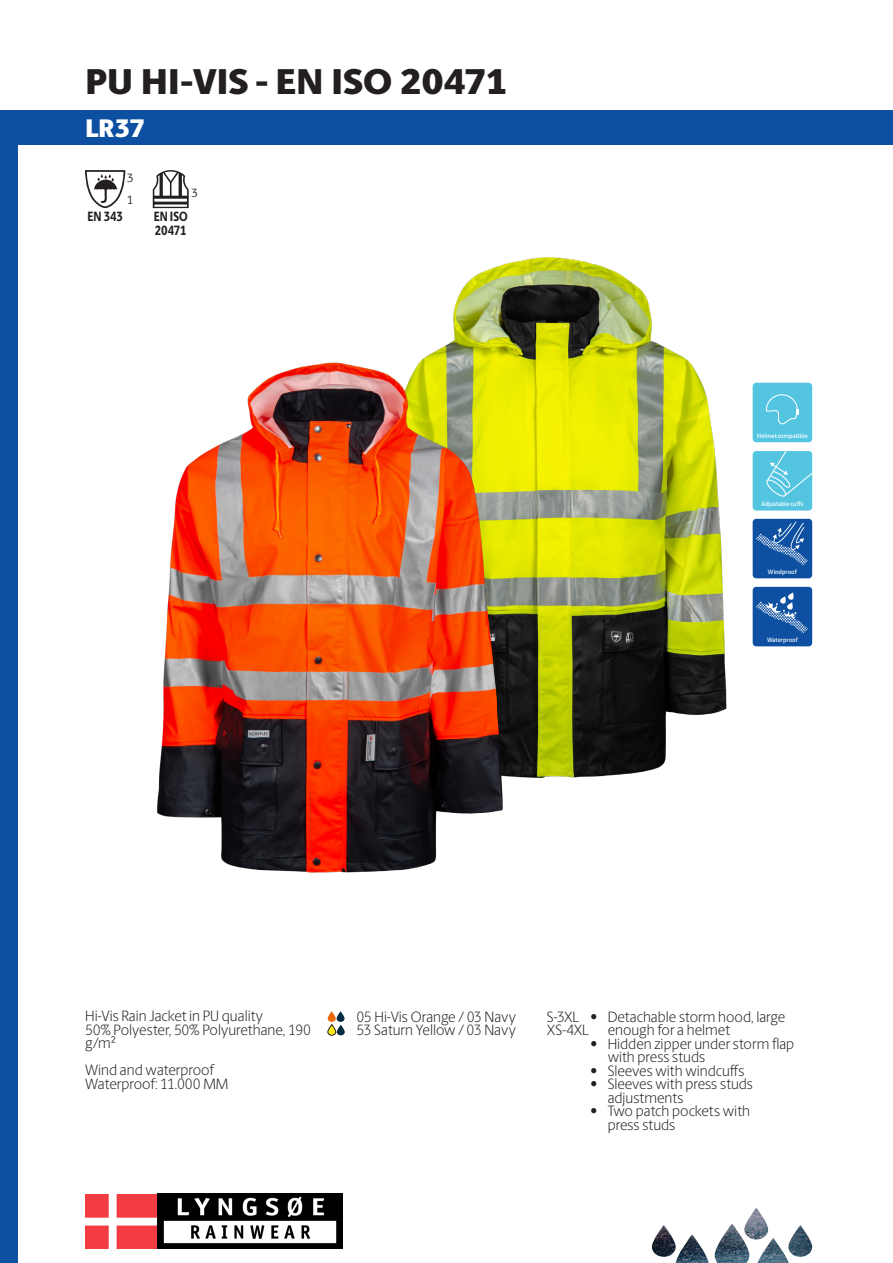
<style>
.page{position:relative;width:893px;height:1263px;background:#fff}
.page>*{position:absolute;margin:0;border:0;box-sizing:border-box;transform-origin:0 0}
.t1{font:800 36px "Berling Sans";letter-spacing:-.005em;color:#231f20}
.t2{font:800 25.5px "Berling Sans";color:#fff}
.brød{font:300 15px/13.5px "Berling Sans";color:#231f20;scale:.95 1}
.indryk_2{font:300 15px "Berling Sans";letter-spacing:-.005em;color:#231f20;scale:.95 1}
.t3{font:800 13.5px "Berling Sans";letter-spacing:-.01em;color:#231f20;scale:.8 1}
.t4{font:12px "Berling Sans";color:#231f20}
.t5{font:600 6.3px "Berling Sans";color:#fff;scale:.93 1}
</style>
<div class="page">
<div style="left:0;top:123px;width:17px;height:1140px;background:#0d50a1"></div>
<div style="left:0;top:111px;width:893px;height:34px;background:#0d50a1"></div>
<svg style="left:85px;top:170px;width:40px;height:38px"></svg>
<svg style="left:153px;top:170px;width:36px;height:38px"></svg>
<div style="left:753px;top:519px;width:59px;height:59px;background:#0d50a1;border-radius:4px"></div>
<svg style="left:756px;top:521px;width:52px;height:45px"></svg>
<div style="left:753px;top:587px;width:59px;height:59px;background:#0d50a1;border-radius:4px"></div>
<svg style="left:756px;top:592px;width:52px;height:42px"></svg>
<div style="left:753px;top:451px;width:59px;height:60px;background:#54c5e1;border-radius:4px"></div>
<svg style="left:766px;top:451px;width:47px;height:46px"></svg>
<img style="left:453px;top:257px;width:274px;height:521px">
<div style="left:753px;top:383px;width:59px;height:59px;background:#54c5e1;border-radius:4px"></div>
<svg style="left:765px;top:394px;width:34px;height:31px"></svg>
<svg style="left:328px;top:1011px;width:8px;height:11px"></svg>
<svg style="left:337px;top:1011px;width:8px;height:11px"></svg>
<svg style="left:328px;top:1024px;width:8px;height:11px"></svg>
<div style="left:328px;top:1024px;width:8px;height:11px;border:1px solid #231f20;border-radius:4px"></div>
<svg style="left:337px;top:1025px;width:8px;height:10px"></svg>
<img style="left:157px;top:335px;width:362px;height:538px">
<img style="left:652px;top:1208px;width:160px;height:55px">
<img style="left:85px;top:1194px;width:257px;height:54px">
<p class="t1" style="left:85px;top:59px;width:425px">PU HI-VIS - EN ISO 20471</p>
<p class="t2" style="left:85px;top:112px;width:62px">LR37</p>
<p class="t4" style="left:127px;top:170px;width:8px">3</p>
<p class="t4" style="left:127px;top:193px;width:8px">1</p>
<p class="t3" style="left:87px;top:208px;width:46px">EN 343</p>
<p class="t4" style="left:191px;top:185px;width:8px">3</p>
<p class="t3" style="left:154px;top:208px;width:44px">EN ISO</p>
<p class="t3" style="left:155px;top:222px;width:41px">20471</p>
<p class="t5" style="left:757px;top:432px;width:56px">Helmet compatible</p>
<p class="t5" style="left:761px;top:500px;width:47px">Adjustable cuffs</p>
<p class="t5" style="left:768px;top:568px;width:33px">Windproof</p>
<p class="t5" style="left:767px;top:636px;width:35px">Waterproof</p>
<p class="brød" style="left:85px;top:1009px;width:189px">Hi-Vis Rain Jacket in PU quality</p>
<p class="brød" style="left:85px;top:1023px;width:239px">50% Polyester, 50% Polyurethane, 190 g/m2</p>
<p class="brød" style="left:85px;top:1063px;width:137px">Wind and waterproof</p>
<p class="brød" style="left:85px;top:1077px;width:152px">Waterproof: 11.000 MM</p>
<p class="brød" style="left:608px;top:1009px;width:188px;text-indent:-17px">• Detachable storm hood, large enough for a helmet</p>
<p class="brød" style="left:608px;top:1036px;width:198px;text-indent:-17px">• Hidden zipper under storm flap with press studs</p>
<p class="brød" style="left:591px;top:1063px;width:163px">• Sleeves with windcuffs</p>
<p class="brød" style="left:608px;top:1077px;width:155px;text-indent:-17px">• Sleeves with press studs adjustments</p>
<p class="brød" style="left:608px;top:1104px;width:151px;text-indent:-17px">• Two patch pockets with press studs</p>
<p class="indryk_2" style="left:356px;top:1008px;width:170px">05 Hi-Vis Orange / 03 Navy</p>
<p class="indryk_2" style="left:547px;top:1008px;width:35px">S-3XL</p>
<p class="indryk_2" style="left:356px;top:1021px;width:169px">53 Saturn Yellow / 03 Navy</p>
<p class="indryk_2" style="left:547px;top:1021px;width:45px">XS-4XL</p>
</div>
